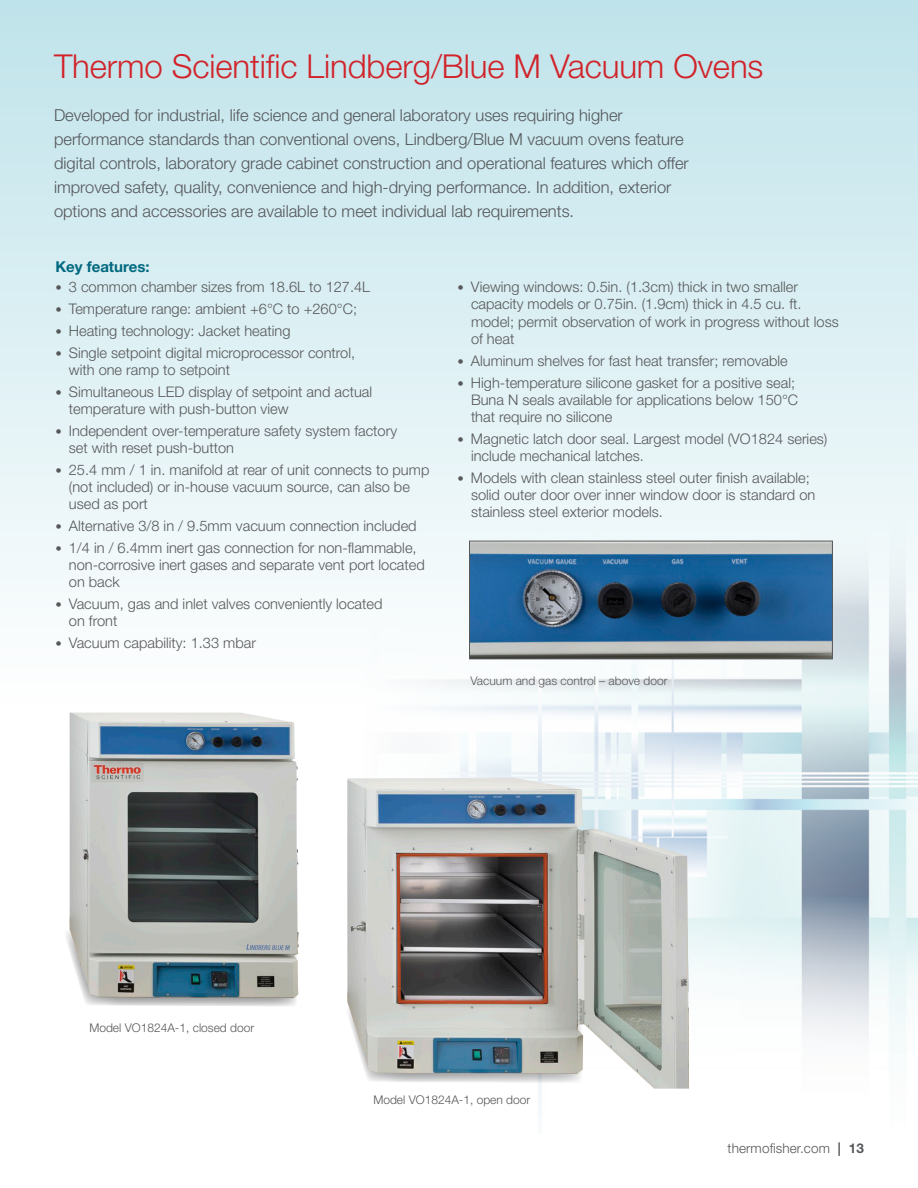
<style>
.page{position:relative;width:918px;height:1188px;background:#fff}
.page>*{position:absolute;margin:0;border:0;box-sizing:border-box;transform-origin:0 0}
.Head{font:300 33px "Helvetica Neue LT Std";letter-spacing:-.005em;color:#d1232a}
.Head-2{font:300 16.5px/24px "Helvetica Neue LT Std";color:#54575a}
.bold_10_14__315{font:700 15px "Helvetica Neue LT Std";color:#00687f}
.t1{font:300 14.7px/17.2px "Helvetica Neue LT Std";color:#57585a}
.t2{font:300 13.5px "Helvetica Neue LT Std";letter-spacing:.01em;color:#57585a}
.t3{font:300 12px "Helvetica Neue LT Std";color:#57585a}
.s1{font-size:12.75px}
.s2{font-weight:700}
</style>
<div class="page">
<svg style="left:66px;top:931px;width:230px;height:75px"></svg>
<img style="left:434px;top:702px;width:484px;height:405px">
<div style="left:0;top:0;width:918px;height:702px;background:linear-gradient(to bottom,#c0e4eb,#fbfcfc)"></div>
<img style="left:471px;top:543px;width:360px;height:114px">
<div style="left:469px;top:541px;width:364px;height:118px;border:1px solid #57585a"></div>
<img style="left:70px;top:713px;width:229px;height:285px">
<img style="left:347px;top:778px;width:342px;height:311px">
<p class="Head" style="left:54px;top:46px;width:711px">Thermo Scientific Lindberg/Blue M Vacuum Ovens</p>
<p class="Head-2" style="left:54px;top:103px;width:636px">Developed for industrial, life science and general laboratory uses requiring higher performance standards than conventional ovens, Lindberg/Blue M vacuum ovens feature digital controls, laboratory grade cabinet construction and operational features which offer improved safety, quality, convenience and high-drying performance. In addition, exterior options and accessories are available to meet individual lab requirements.</p>
<p class="bold_10_14__315" style="left:55px;top:257px;width:96px">Key features:</p>
<p class="t1" style="left:55px;top:278px;width:316px"><span class="s1">•</span> 3 common chamber sizes from 18.6L to 127.4L</p>
<p class="t1" style="left:55px;top:300px;width:303px"><span class="s1">•</span> Temperature range: ambient +6°C to +260°C;</p>
<p class="t1" style="left:55px;top:322px;width:237px"><span class="s1">•</span> Heating technology: Jacket heating</p>
<p class="t1" style="left:69px;top:343px;width:288px;text-indent:-14px"><span class="s1">•</span> Single setpoint digital microprocessor control, with one ramp to setpoint</p>
<p class="t1" style="left:69px;top:382px;width:305px;text-indent:-14px"><span class="s1">•</span> Simultaneous LED display of setpoint and actual temperature with push-button view</p>
<p class="t1" style="left:69px;top:422px;width:330px;text-indent:-14px"><span class="s1">•</span> Independent over-temperature safety system factory set with reset push-button</p>
<p class="t1" style="left:69px;top:461px;width:362px;text-indent:-14px"><span class="s1">•</span> 25.4 mm / 1 in. manifold at rear of unit connects to pump (not included) or in-house vacuum source, can also be used as port</p>
<p class="t1" style="left:55px;top:517px;width:363px"><span class="s1">•</span> Alternative 3/8 in / 9.5mm vacuum connection included</p>
<p class="t1" style="left:69px;top:539px;width:357px;text-indent:-14px"><span class="s1">•</span> 1/4 in / 6.4mm inert gas connection for non-flammable, non-corrosive inert gases and separate vent port located on back</p>
<p class="t1" style="left:69px;top:595px;width:315px;text-indent:-14px"><span class="s1">•</span> Vacuum, gas and inlet valves conveniently located on front</p>
<p class="t1" style="left:55px;top:634px;width:202px"><span class="s1">•</span> Vacuum capability: 1.33 mbar</p>
<p class="t1" style="left:471px;top:278px;width:369px;text-indent:-14px"><span class="s1">•</span> Viewing windows: 0.5in. (1.3cm) thick in two smaller capacity models or 0.75in. (1.9cm) thick in 4.5 cu. ft. model; permit observation of work in progress without loss of heat</p>
<p class="t1" style="left:458px;top:352px;width:332px"><span class="s1">•</span> Aluminum shelves for fast heat transfer; removable</p>
<p class="t1" style="left:471px;top:373px;width:329px;text-indent:-14px"><span class="s1">•</span> High-temperature silicone gasket for a positive seal;<br>Buna N seals available for applications below 150°C that require no silicone</p>
<p class="t1" style="left:471px;top:430px;width:358px;text-indent:-14px"><span class="s1">•</span> Magnetic latch door seal. Largest model (VO1824 series) include mechanical latches.</p>
<p class="t1" style="left:471px;top:469px;width:346px;text-indent:-14px"><span class="s1">•</span> Models with clean stainless steel outer finish available; solid outer door over inner window door is standard on stainless steel exterior models.</p>
<p class="t3" style="left:471px;top:674px;width:198px">Vacuum and gas control – above door</p>
<p class="t3" style="left:89px;top:1021px;width:166px">Model VO1824A-1, closed door</p>
<p class="t3" style="left:373px;top:1092px;width:158px">Model VO1824A-1, open door</p>
<p class="t2" style="left:728px;top:1140px;width:138px">thermofisher.com <span class="s2">| 13</span></p>
</div>
